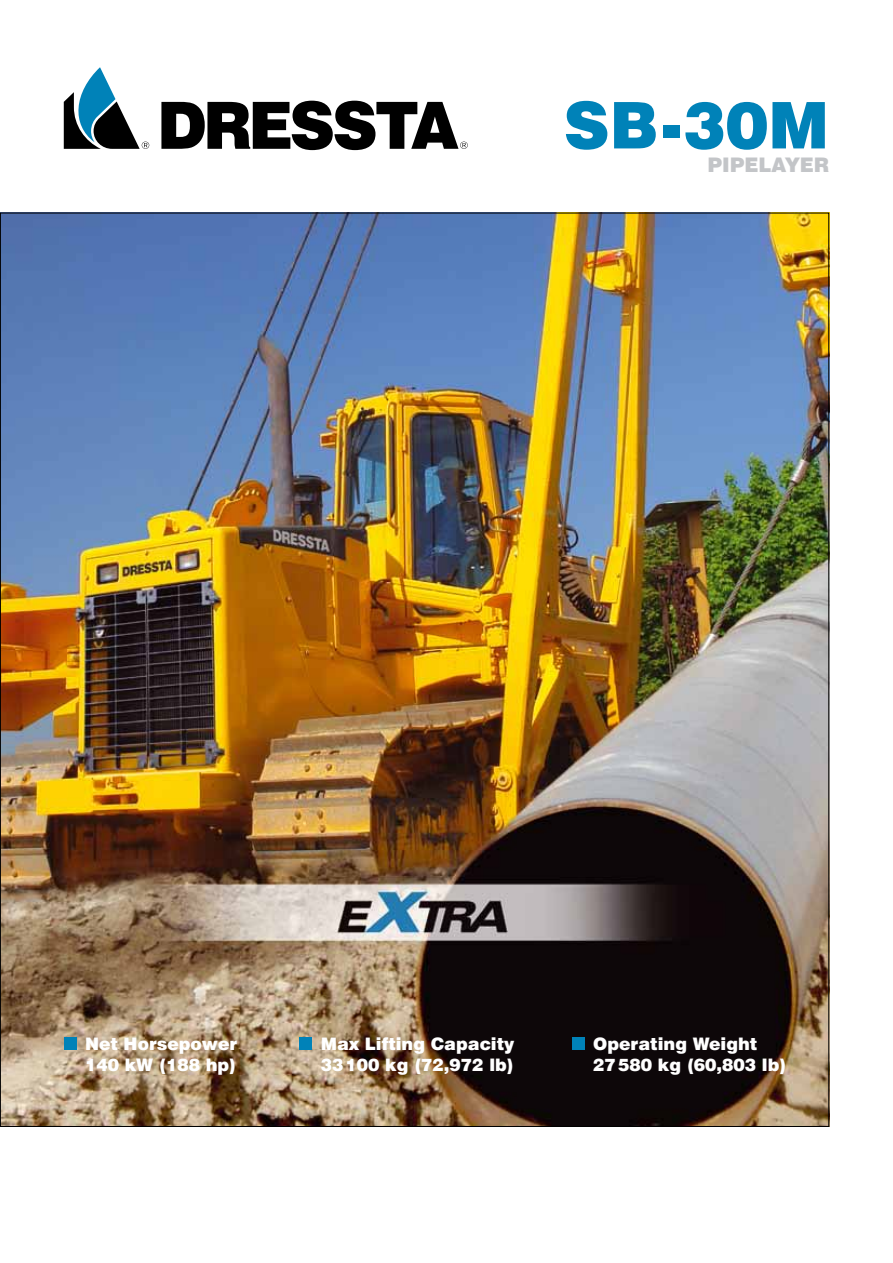
<style>
.page{position:relative;width:893px;height:1263px;background:#fff}
.page>*{position:absolute;margin:0;border:0;box-sizing:border-box;transform-origin:0 0}
.t1{font:64.5px "Swis 721 Blk EU";color:#0082b8}
.t2{font:20.1px "Swis 721 Blk EU";color:#c3c5c8}
.t3{font:17.25px/21px "Swis 721 Blk EU";color:#fff}
</style>
<div class="page">
<svg style="left:64px;top:67px;width:85px;height:82px"></svg>
<svg style="left:161px;top:101px;width:307px;height:49px"></svg>
<img style="left:2px;top:215px;width:825px;height:910px">
<div style="left:64px;top:1037px;width:13px;height:13px;background:#0082b8"></div>
<div style="left:299px;top:1037px;width:13px;height:13px;background:#0082b8"></div>
<div style="left:572px;top:1037px;width:13px;height:13px;background:#0082b8"></div>
<h1 class="t1" style="left:564px;top:84px;width:267px">SB-30M</h1>
<p class="t2" style="left:707px;top:152px;width:123px">PIPELAYER</p>
<p class="t3" style="left:85px;top:1034px;width:154px">Net Horsepower<br>140 kW (188 hp)</p>
<p class="t3" style="left:321px;top:1034px;width:195px">Max Lifting Capacity<br>33 100 kg (72,972 lb)</p>
<p class="t3" style="left:593px;top:1034px;width:195px">Operating Weight<br>27 580 kg (60,803 lb)</p>
</div>
